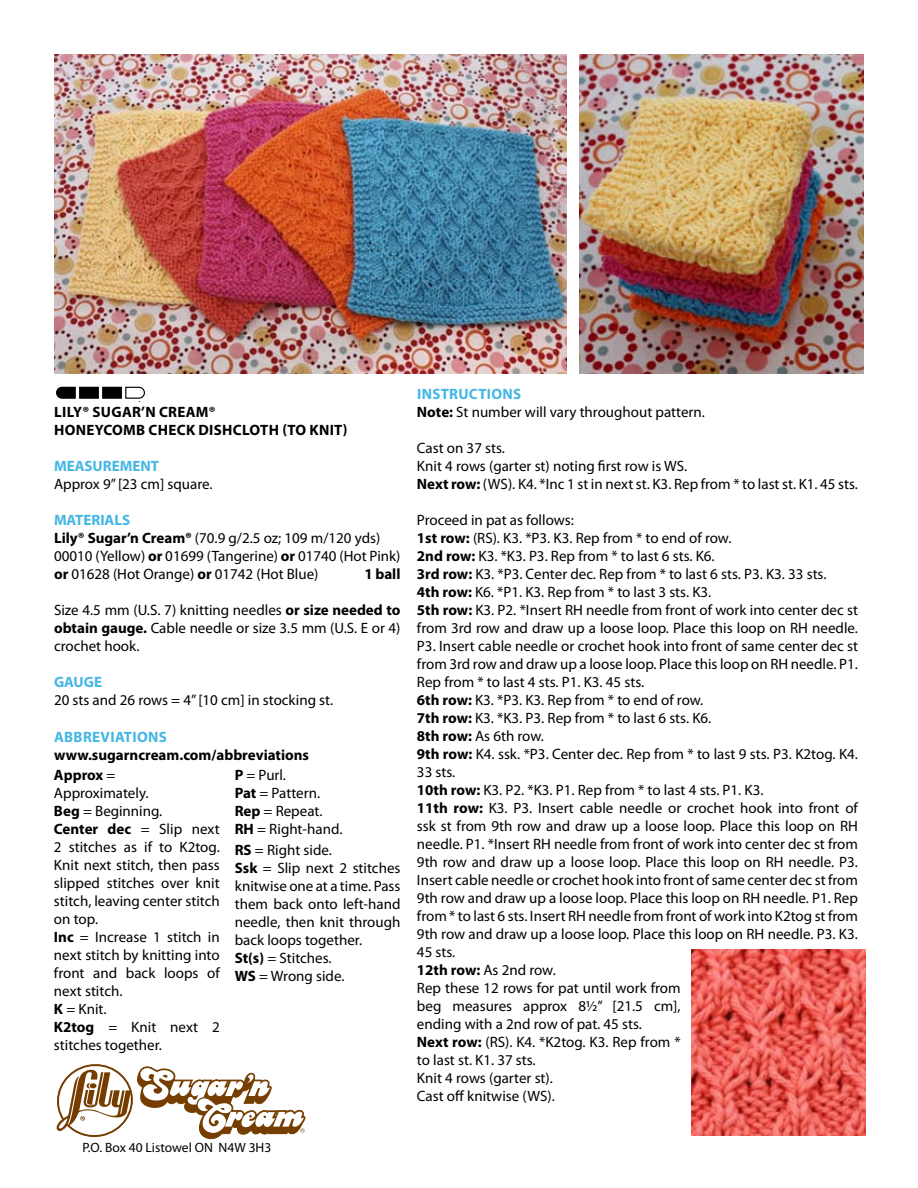
<style>
.page{position:relative;width:918px;height:1188px;background:#fff}
.page>*{position:absolute;margin:0;border:0;box-sizing:border-box;transform-origin:0 0}
.t1{font:15px/18px "Myriad Pro";color:#000}
.t2{font:700 15px/18px "Myriad Pro";letter-spacing:.02em;color:#000}
.t3{font:700 15px "Myriad Pro";color:#000}
.t4{font:700 15px "Myriad Pro";letter-spacing:.02em;color:#44b7e4}
.t5{font:13.5px "Myriad Pro";color:#000}
.s1{font-weight:700;color:#44b7e4}
.s2{font-weight:700}
</style>
<div class="page">
<svg style="left:56px;top:1064px;width:249px;height:76px"></svg>
<div style="left:102px;top:387px;width:20px;height:12px;background:#000;border:1px solid #000"></div>
<div style="left:79px;top:387px;width:20px;height:12px;background:#000;border:1px solid #000"></div>
<svg style="left:56px;top:386px;width:20px;height:13px"></svg>
<svg style="left:125px;top:386px;width:20px;height:16px"></svg>
<img style="left:54px;top:54px;width:513px;height:320px">
<img style="left:691px;top:950px;width:175px;height:186px">
<img style="left:579px;top:54px;width:285px;height:320px">
<p class="t2" style="left:54px;top:402px;width:295px">Lily® sugar’n cream®<br>Honeycomb Ch eck Dishcloth (to knit)</p>
<p class="t4" style="left:54px;top:456px;width:41px">MEASUREMENT</p>
<p class="t1" style="left:54px;top:474px;width:160px">Approx 9” [23 cm] square.</p>
<p class="t1" style="left:54px;top:510px;width:348px"><span class="s1">MATERIALS<br></span><span class="s2">Lily® Sugar’n Cream®</span> (70.9 g/2.5 oz; 109 m/120 yds)<br>00010 (Yellow) <span class="s2">or</span> 01699 (Tangerine) <span class="s2">or</span> 01740 (Hot Pink) <span class="s2">or</span> 01628 (Hot Orange) <span class="s2">or</span> 01742 (Hot Blue)</p>
<p class="t3" style="left:365px;top:564px;width:37px">1 ball</p>
<p class="t1" style="left:54px;top:600px;width:348px;text-align:justify">Size 4.5 mm (U.S. 7) knitting needles <span class="s2">or size needed to obtain gauge.</span> Cable needle or size 3.5 mm (U.S. E or 4) crochet hook.</p>
<p class="t4" style="left:54px;top:672px;width:30px">GAUGE</p>
<p class="t1" style="left:54px;top:690px;width:281px">20 sts and 26 rows = 4” [10 cm] in stocking st.</p>
<p class="t4" style="left:54px;top:727px;width:94px">ABBREVIATIONS</p>
<p class="t3" style="left:54px;top:745px;width:257px">www.sugarncream.com/abbreviations</p>
<p class="t1" style="left:54px;top:765px;width:167px"><span class="s2">Approx</span> =<br>Approximately.<br><span class="s2">Beg</span> = Beginning.<br><span class="s2">Center dec</span> = Slip next<br>2 stitches as if to K2tog.<br>Knit next stitch, then pass slipped stitches over knit stitch, leaving center stitch on top.<br><span class="s2">Inc</span> = Increase 1 stitch in next stitch by knitting into front and back loops of next stitch.<br><span class="s2">K</span> = Knit.<br><span class="s2">K2tog</span> = Knit next 2 stitches together.</p>
<p class="t1" style="left:235px;top:765px;width:109px"><span class="s2">P</span> = Purl.<br><span class="s2">Pat</span> = Pattern.<br><span class="s2">Rep</span> = Repeat.<br><span class="s2">RH</span> = Right-hand.</p>
<p class="t1" style="left:235px;top:841px;width:167px"><span class="s2">RS</span> = Right side.<br><span class="s2">Ssk</span> = Slip next 2 stitches knitwise one at a time. Pass them back onto left-hand needle, then knit through back loops together.<br><span class="s2">St(s)</span> = Stitches.<br><span class="s2">WS</span> = Wrong side.</p>
<p class="t5" style="left:83px;top:1139px;width:190px">P.O. Box 40 Listowel ON N4W 3H3</p>
<p class="t1" style="left:417px;top:384px;width:290px"><span class="s1">Instructions<br></span><span class="s2">Note:</span> St number will vary throughout pattern.</p>
<p class="t1" style="left:417px;top:438px;width:443px">Cast on 37 sts.<br>Knit 4 rows (garter st) noting first row is WS.<br><span class="s2">Next row:</span> (WS). K4. *Inc 1 st in next st. K3. Rep from * to last st. K1. 45 sts.</p>
<p class="t1" style="left:417px;top:510px;width:443px">Proceed in pat as follows:<br><span class="s2">1st row:</span> (RS). K3. *P3. K3. Rep from * to end of row.<br><span class="s2">2nd row:</span> K3. *K3. P3. Rep from * to last 6 sts. K6.<br><span class="s2">3rd row:</span> K3. *P3. Center dec. Rep from * to last 6 sts. P3. K3. 33 sts.<br><span class="s2">4th row:</span> K6. *P1. K3. Rep from * to last 3 sts. K3.<br><span class="s2">5th row:</span> K3. P2. *Insert RH needle from front of work into center dec st from 3rd row and draw up a loose loop. Place this loop on RH needle.<br>P3. Insert cable needle or crochet hook into front of same center dec st from 3rd row and draw up a loose loop. Place this loop on RH needle. P1.<br>Rep from * to last 4 sts. P1. K3. 45 sts.<br><span class="s2">6th row:</span> K3. *P3. K3. Rep from * to end of row.<br><span class="s2">7th row:</span> K3. *K3. P3. Rep from * to last 6 sts. K6.<br><span class="s2">8th row:</span> As 6th row.<br><span class="s2">9th row:</span> K4. ssk. *P3. Center dec. Rep from * to last 9 sts. P3. K2tog. K4.<br>33 sts.<br><span class="s2">10th row:</span> K3. P2. *K3. P1. Rep from * to last 4 sts. P1. K3.<br><span class="s2">11th row:</span> K3. P3. Insert cable needle or crochet hook into front of ssk st from 9th row and draw up a loose loop. Place this loop on RH needle. P1. *Insert RH needle from front of work into center dec st from 9th row and draw up a loose loop. Place this loop on RH needle. P3.<br>Insert cable needle or crochet hook into front of same center dec st from 9th row and draw up a loose loop. Place this loop on RH needle. P1. Rep from * to last 6 sts. Insert RH needle from front of work into K2tog st from 9th row and draw up a loose loop. Place this loop on RH needle. P3. K3.<br>45 sts.<br><span class="s2">12th row:</span> As 2nd row.<br>Rep these 12 rows for pat until work from<br>beg measures approx 8½” [21.5 cm],<br>ending with a 2nd row of pat. 45 sts.<br><span class="s2">Next row:</span> (RS). K4. *K2tog. K3. Rep from *<br>to last st. K1. 37 sts.<br>Knit 4 rows (garter st).<br>Cast off knitwise (WS).</p>
</div>
